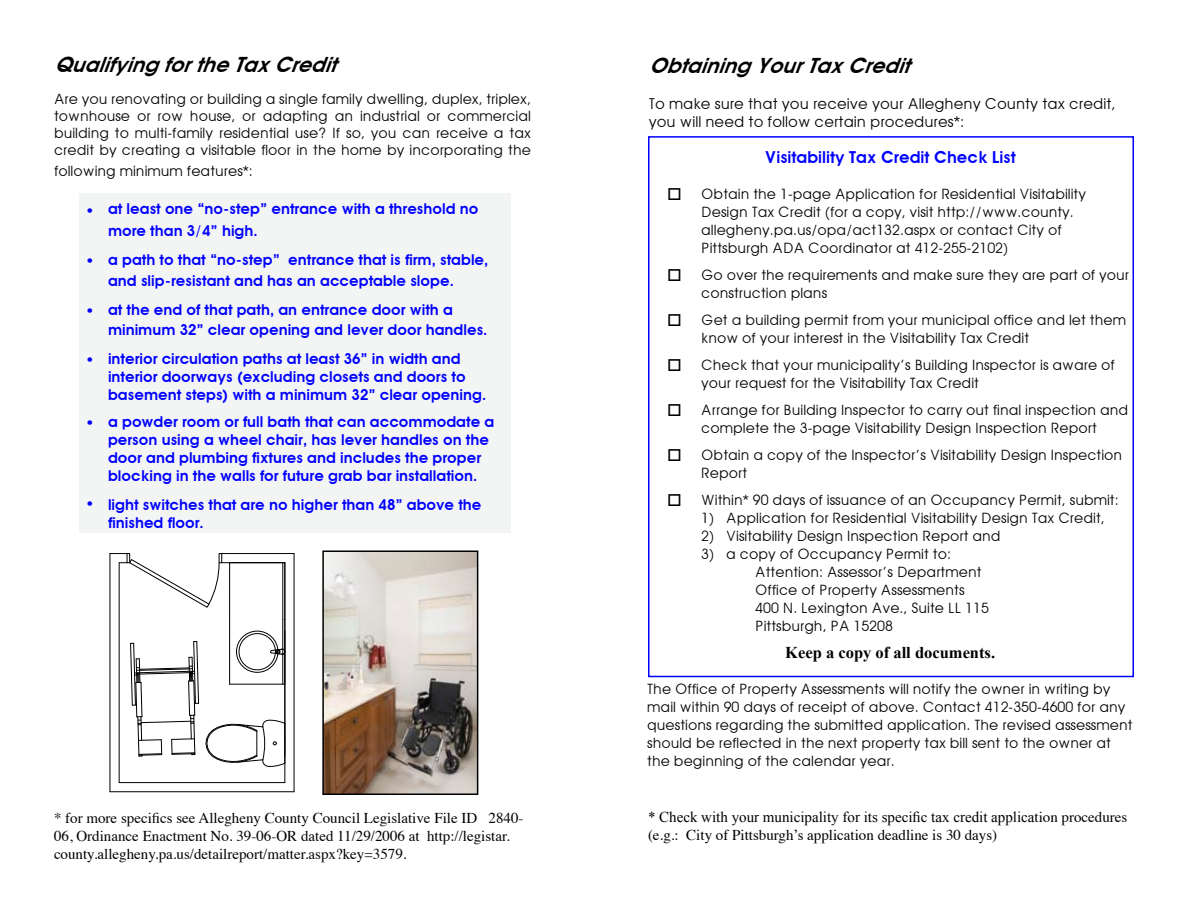
<style>
.page{position:relative;width:1188px;height:918px;background:#fff}
.page>*{position:absolute;margin:0;border:0;box-sizing:border-box;transform-origin:0 0}
.t1{font:italic 600 21px "Avant Garde";color:#000}
.t2{font:18px "Avant Garde";color:#00f}
.t3{font:600 16.5px "Avant Garde";color:#00f}
.t4{font:700 16.5px "Times New Roman";color:#000}
.t5{font:600 15px/18px "Avant Garde";color:#00f}
.t6{font:15px/18px "Times";color:#000}
.t7{font:15px/18px "Avant Garde";color:#000}
.t8{font:15px "Times New Roman";color:#000}
.t9{font:14.25px/18px "Avant Garde";color:#000}
.s1{font-family:"Times"}
</style>
<div class="page">
<div style="left:648px;top:136px;width:486px;height:541px;border:2px solid #00f"></div>
<div style="left:80px;top:194px;width:432px;height:339px;background:#f3f4f4"></div>
<hr style="left:284px;top:563px;width:1px;height:220px;background:#000">
<hr style="left:294px;top:554px;width:1px;height:238px;background:#000">
<hr style="left:119px;top:782px;width:166px;height:1px;background:#000">
<hr style="left:110px;top:791px;width:184px;height:1px;background:#000">
<hr style="left:109px;top:554px;width:1px;height:238px;background:#000">
<hr style="left:119px;top:563px;width:1px;height:220px;background:#000">
<hr style="left:222px;top:562px;width:63px;height:1px;background:#000">
<hr style="left:222px;top:553px;width:72px;height:1px;background:#000">
<svg style="left:110px;top:553px;width:112px;height:56px"></svg>
<hr style="left:229px;top:619px;width:1px;height:65px;background:#000">
<hr style="left:282px;top:619px;width:1px;height:65px;background:#000">
<hr style="left:229px;top:563px;width:1px;height:56px;background:#000">
<hr style="left:282px;top:563px;width:1px;height:56px;background:#000">
<svg style="left:130px;top:631px;width:156px;height:137px"></svg>
<img style="left:325px;top:553px;width:150px;height:239px">
<div style="left:322px;top:550px;width:156px;height:245px;border:2px solid #000"></div>
<h1 class="t1" style="left:54px;top:52px;width:293px">QualifyingfortheTaxCredit</h1>
<p class="t9" style="left:54px;top:90px;width:479px;line-height:17.1px;text-align:justify">Are you renovating or building a single family dwelling, duplex, triplex, townhouse or row house, or adapting an industrial or commercial building to multi-family residential use? If so, you can receive a tax credit by creating a visitable floor in the home by incorporating the</p>
<p class="t9" style="left:54px;top:162px;width:200px">following minimum features*:</p>
<p class="t2" style="left:84px;top:199px;width:12px">•</p>
<p class="t5" style="left:108px;top:198px;width:372px;line-height:21.6px">at least one “no-step” entrance with a threshold no more than 3/4” high.</p>
<p class="t5" style="left:108px;top:249px;width:382px;line-height:21.6px">a path to that “no-step” entrance that is firm, stable, and slip-resistant and has an acceptable slope.</p>
<p class="t5" style="left:108px;top:300px;width:381px;line-height:19.8px">at the end of that path, an entrance door with a minimum 32” clear opening and lever door handles.</p>
<p class="t5" style="left:108px;top:349px;width:380px">interior circulation paths at least 36” in width and interior doorways (excluding closets and doors to basement steps) with a minimum 32” clear opening.</p>
<p class="t5" style="left:108px;top:412px;width:388px">a powder room or full bath that can accommodate a person using a wheel chair, has lever handles on the door and plumbing fixtures and includes the proper blocking in the walls for future grab bar installation.</p>
<p class="t5" style="left:108px;top:495px;width:375px">light switches that are no higher than 48” above the finished floor.</p>
<p class="t2" style="left:84px;top:250px;width:12px">•</p>
<p class="t2" style="left:84px;top:300px;width:12px">•</p>
<p class="t2" style="left:84px;top:349px;width:12px">•</p>
<p class="t2" style="left:84px;top:412px;width:12px">•</p>
<p class="t2" style="left:84px;top:493px;width:12px">•</p>
<p class="t6" style="left:54px;top:808px;width:471px">* for more specifics see Allegheny County Council Legislative File ID 2840-<br>06, Ordinance Enactment No. 39-06-OR dated 11/29/2006 at http://legistar. county.allegheny.pa.us/detailreport/matter.aspx?key=3579.</p>
<h1 class="t1" style="left:649px;top:53px;width:271px">ObtainingYourTaxCredit</h1>
<p class="t7" style="left:649px;top:94px;width:468px">To make sure that you receive your Allegheny County tax credit, you will need to follow certain procedures*:</p>
<p class="t3" style="left:765px;top:148px;width:252px">Visitability Tax Credit Check List</p>
<p class="t9" style="left:701px;top:185px;width:386px">Obtain the 1-page Application for Residential Visitability Design Tax Credit (for a copy, visit http://www.county. allegheny.pa.us/opa/act132.aspx or contact City of Pittsburgh ADA Coordinator at 412-255-2102)</p>
<p class="t9" style="left:701px;top:266px;width:429px">Go over the requirements and make sure they are part of your construction plans</p>
<p class="t9" style="left:701px;top:311px;width:426px">Get a building permit from your municipal office and let them know of your interest in the Visitability Tax Credit</p>
<p class="t9" style="left:701px;top:356px;width:415px">Check that your municipality’s Building Inspector is aware of your request for the Visitability Tax Credit</p>
<p class="t9" style="left:701px;top:401px;width:429px">Arrange for Building Inspector to carry out final inspection and complete the 3-page Visitability Design Inspection Report</p>
<p class="t9" style="left:701px;top:446px;width:423px">Obtain a copy of the Inspector’s Visitability Design Inspection<br>Report</p>
<p class="t9" style="left:701px;top:491px;width:419px">Within* 90 days of issuance of an Occupancy Permit, submit:</p>
<p class="t9" style="left:701px;top:509px;width:405px">1) Application for Residential Visitability Design Tax Credit,</p>
<p class="t9" style="left:701px;top:527px;width:301px">2) Visitability Design Inspection Report and</p>
<p class="t9" style="left:755px;top:545px;width:235px;text-indent:-54px">3) a copy of Occupancy Permit to:<br>Attention: Assessor’s Department<br>Office of Property Assessments<br>400 N. Lexington Ave., Suite LL 115<br>Pittsburgh, PA 15208</p>
<p class="t4" style="left:785px;top:643px;width:211px">Keep a copy of all documents.</p>
<p class="t9" style="left:647px;top:680px;width:487px">The Office of Property Assessments will notify the owner in writing by mail within 90 days of receipt of above. Contact 412-350-4600 for any questions regarding the submitted application. The revised assessment should be reflected in the next property tax bill sent to the owner at the beginning of the calendar year.</p>
<p class="t8" style="left:648px;top:809px;width:481px">* Check with your municipality for its specific tax credit applica<span class="s1">tion procedures</span></p>
<p class="t6" style="left:648px;top:825px;width:351px">(e.g.: City of Pittsburgh’s application deadline is 30 days)</p>
</div>
